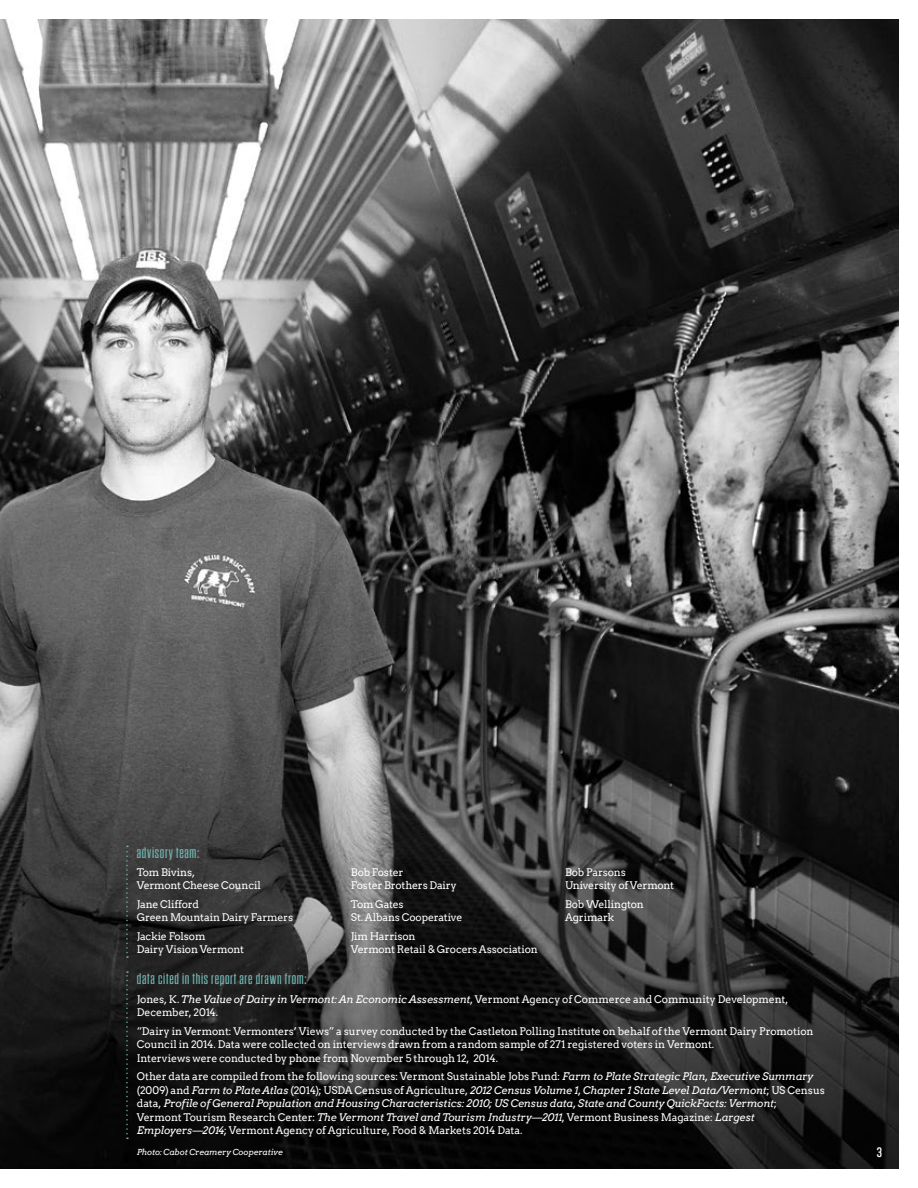
<style>
.page{position:relative;width:918px;height:1188px;background:#fff}
.page>*{position:absolute;margin:0;border:0;box-sizing:border-box;transform-origin:0 0}
.t1{font:15.3px "Dharma Gothic M";letter-spacing:.04em;color:#70b5b1;scale:1.18 1}
.t2{font:12.75px "Geared Slab";color:#fff}
.t3{font:10.5px/13.5px "Arvo";letter-spacing:-.01em;color:#fff}
.t4{font:italic 10.5px/13.5px "Arvo";letter-spacing:-.02em;color:#fff}
.t5{font:italic 8.25px "Arvo";letter-spacing:-.01em;color:#fff}
.s1{font-style:italic}
.s2{font-style:normal}
</style>
<div class="page">
<img style="left:0;top:19px;width:899px;height:1150px">
<svg style="left:126px;top:971px;width:2px;height:168px"></svg>
<svg style="left:126px;top:845px;width:2px;height:113px"></svg>
<h1 class="t1" style="left:137px;top:846px;width:55px">advisory team:</h1>
<p class="t3" style="left:137px;top:865px;width:125px">Tom Bivins,<br>Vermont Cheese Council</p>
<p class="t3" style="left:137px;top:897px;width:158px">Jane Clifford<br>Green Mountain Dairy Farmers</p>
<p class="t3" style="left:137px;top:929px;width:109px">Jackie Folsom<br>Dairy Vision Vermont</p>
<p class="t3" style="left:351px;top:865px;width:108px">Bob Foster<br>Foster Brothers Dairy</p>
<p class="t3" style="left:351px;top:897px;width:113px">Tom Gates<br>St. Albans Cooperative</p>
<p class="t3" style="left:351px;top:929px;width:188px">Jim Harrison<br>Vermont Retail &amp; Grocers Association</p>
<p class="t3" style="left:565px;top:865px;width:111px">Bob Parsons<br>University of Vermont</p>
<p class="t3" style="left:565px;top:897px;width:80px">Bob Wellington<br>Agrimark</p>
<h1 class="t1" style="left:137px;top:972px;width:145px">data cited in this report are drawn from:</h1>
<p class="t3" style="left:137px;top:992px;width:653px">Jones, K. <span class="s1">The Value of Dairy in Vermont: An Economic Assessment</span>, Vermont Agency of Commerce and Community Development,<br>December, 2014.</p>
<p class="t3" style="left:137px;top:1024px;width:678px">“Dairy in Vermont: Vermonters’ Views” a survey conducted by the Castleton Polling Institute on behalf of the Vermont Dairy Promotion<br>Council in 2014. Data were collected on interviews drawn from a random sample of 271 registered voters in Vermont.<br>Interviews were conducted by phone from November 5 through 12, 2014.</p>
<p class="t4" style="left:137px;top:1069px;width:690px"><span class="s2">Other data are compiled from the following sources: Vermont Sustainable Jobs Fund:</span> Farm to Plate Strategic Plan, Executive Summary <span class="s2">(2009) and</span> Farm to Plate Atlas <span class="s2">(2014); USDA Census of Agriculture,</span> 2012 Census Volume 1, Chapter 1 State Level Data/Vermont<span class="s2">; US Census data,</span> Profile of General Population and Housing Characteristics: 2010; US Census data, State and County QuickFacts: Vermont<span class="s2">;<br>Vermont Tourism Research Center:</span> The Vermont Travel and Tourism Industry—2011<span class="s2">, Vermont Business Magazine:</span> Largest Employers—2014<span class="s2">; Vermont Agency of Agriculture, Food &amp; Markets 2014 Data.</span></p>
<p class="t5" style="left:137px;top:1147px;width:148px">Photo: Cabot Creamery Cooperative</p>
<p class="t2" style="left:877px;top:1145px;width:7px">3</p>
</div>
